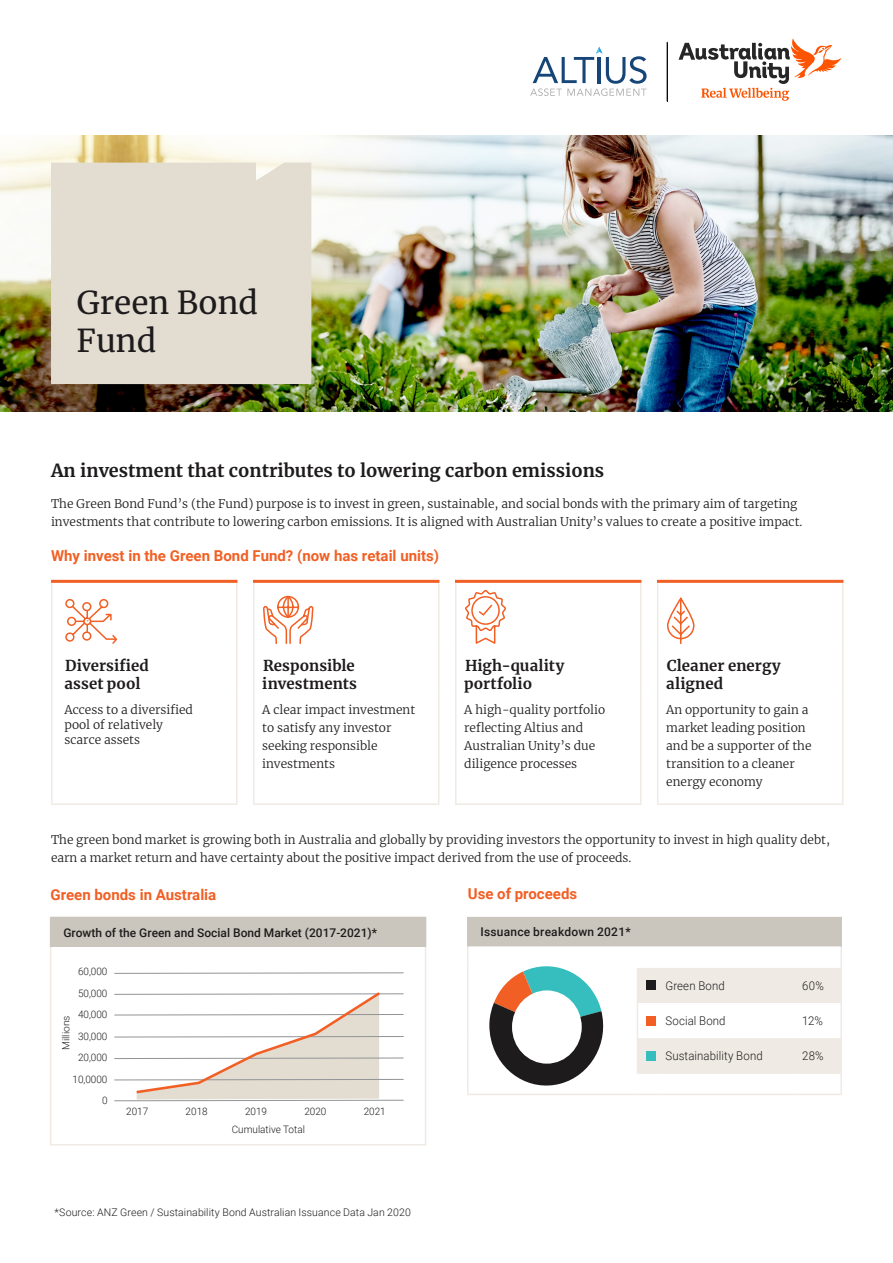
<style>
.page{position:relative;width:893px;height:1263px;background:#fff}
.page>*{position:absolute;margin:0;border:0;box-sizing:border-box;transform-origin:0 0}
.t1{font:31.5px/37.5px "Merriweather";color:#1e1b1d}
.t2{font:700 18px "Merriweather";color:#1e1b1d}
.t3{font:700 15px/18px "Merriweather";letter-spacing:.005em;color:#1e1b1d}
.t4{font:700 15px "Roboto";color:#f15f24}
.t5{font:300 12px/18px "Merriweather";color:#1e1b1d}
.t6{font:500 12px "Roboto";color:#1e1b1d}
.t7{font:300 12px "Roboto";letter-spacing:.01em;color:#1e1b1d;scale:.95 1}
.t8{font:300 10.5px "Roboto";letter-spacing:.01em;color:#1e1b1d}
.t9{font:300 10.2px/18.1px "Roboto";color:#1e1b1d}
.t10{font:300 9.9px "Roboto";color:#1e1b1d}
.s1{font-style:inherit}
</style>
<div class="page">
<img style="left:0;top:135px;width:893px;height:276px">
<svg style="left:456px;top:581px;width:203px;height:223px"></svg>
<hr style="left:51px;top:583px;width:2px;height:61px;background:#efebe4">
<hr style="left:236px;top:583px;width:1px;height:61px;background:#efebe4">
<hr style="left:51px;top:644px;width:2px;height:45px;background:#efebe4">
<hr style="left:236px;top:644px;width:1px;height:45px;background:#efebe4">
<hr style="left:51px;top:689px;width:2px;height:114px;background:#efebe4">
<hr style="left:236px;top:689px;width:1px;height:114px;background:#efebe4">
<hr style="left:51px;top:803px;width:186px;height:2px;background:#efebe4">
<hr style="left:253px;top:583px;width:1px;height:61px;background:#efebe4">
<hr style="left:438px;top:583px;width:1px;height:61px;background:#efebe4">
<hr style="left:253px;top:644px;width:1px;height:45px;background:#efebe4">
<hr style="left:438px;top:644px;width:1px;height:45px;background:#efebe4">
<hr style="left:253px;top:689px;width:1px;height:114px;background:#efebe4">
<hr style="left:438px;top:689px;width:1px;height:114px;background:#efebe4">
<hr style="left:253px;top:803px;width:186px;height:2px;background:#efebe4">
<hr style="left:455px;top:583px;width:1px;height:61px;background:#efebe4">
<hr style="left:640px;top:583px;width:1px;height:61px;background:#efebe4">
<hr style="left:455px;top:644px;width:1px;height:45px;background:#efebe4">
<hr style="left:640px;top:644px;width:1px;height:45px;background:#efebe4">
<hr style="left:455px;top:689px;width:1px;height:114px;background:#efebe4">
<hr style="left:640px;top:689px;width:1px;height:114px;background:#efebe4">
<hr style="left:455px;top:803px;width:186px;height:2px;background:#efebe4">
<hr style="left:657px;top:583px;width:1px;height:61px;background:#efebe4">
<hr style="left:842px;top:583px;width:1px;height:61px;background:#efebe4">
<hr style="left:657px;top:644px;width:1px;height:45px;background:#efebe4">
<hr style="left:842px;top:644px;width:1px;height:45px;background:#efebe4">
<hr style="left:657px;top:689px;width:1px;height:114px;background:#efebe4">
<hr style="left:842px;top:689px;width:1px;height:114px;background:#efebe4">
<hr style="left:657px;top:803px;width:186px;height:2px;background:#efebe4">
<hr style="left:51px;top:580px;width:186px;height:3px;background:#f15f24">
<hr style="left:253px;top:580px;width:186px;height:3px;background:#f15f24">
<hr style="left:455px;top:580px;width:186px;height:3px;background:#f15f24">
<hr style="left:657px;top:580px;width:186px;height:3px;background:#f15f24">
<svg style="left:65px;top:599px;width:52px;height:45px"></svg>
<svg style="left:263px;top:595px;width:51px;height:49px"></svg>
<svg style="left:464px;top:579px;width:43px;height:67px"></svg>
<svg style="left:667px;top:597px;width:28px;height:47px"></svg>
<div style="left:51px;top:163px;width:260px;height:221px;background:#e3ddd1"></div>
<div style="left:51px;top:917px;width:375px;height:30px;background:#cbc6bd"></div>
<hr style="left:50px;top:947px;width:1px;height:197px;background:#efebe4">
<hr style="left:425px;top:947px;width:1px;height:197px;background:#efebe4">
<hr style="left:50px;top:1144px;width:376px;height:1px;background:#efebe4">
<hr style="left:50px;top:917px;width:376px;height:1px;background:#cbc6bd">
<svg style="left:50px;top:918px;width:1px;height:29px"></svg>
<svg style="left:114px;top:972px;width:290px;height:2px"></svg>
<svg style="left:114px;top:992px;width:290px;height:109px"></svg>
<div style="left:469px;top:917px;width:371px;height:30px;background:#cbc6bd"></div>
<hr style="left:467px;top:947px;width:2px;height:21px;background:#efebe4">
<hr style="left:840px;top:947px;width:2px;height:21px;background:#efebe4">
<hr style="left:467px;top:968px;width:2px;height:35px;background:#efebe4">
<hr style="left:840px;top:968px;width:2px;height:35px;background:#efebe4">
<hr style="left:467px;top:1003px;width:2px;height:35px;background:#efebe4">
<hr style="left:840px;top:1003px;width:2px;height:35px;background:#efebe4">
<hr style="left:467px;top:1038px;width:2px;height:35px;background:#efebe4">
<hr style="left:840px;top:1038px;width:2px;height:34px;background:#efebe4">
<hr style="left:467px;top:1073px;width:2px;height:21px;background:#efebe4">
<hr style="left:840px;top:1074px;width:2px;height:20px;background:#efebe4">
<hr style="left:467px;top:917px;width:2px;height:30px;background:#cbc6bd">
<hr style="left:840px;top:917px;width:2px;height:30px;background:#cbc6bd">
<hr style="left:467px;top:1094px;width:170px;height:1px;background:#efebe4">
<svg style="left:637px;top:968px;width:204px;height:106px"></svg>
<hr style="left:661px;top:1072px;width:133px;height:2px;background:#efebe4">
<hr style="left:794px;top:1072px;width:48px;height:2px;background:#efebe4">
<svg style="left:637px;top:1094px;width:24px;height:1px"></svg>
<hr style="left:661px;top:1094px;width:133px;height:1px;background:#efebe4">
<hr style="left:794px;top:1094px;width:48px;height:1px;background:#efebe4">
<svg style="left:489px;top:966px;width:115px;height:120px"></svg>
<div style="left:512px;top:990px;width:70px;height:74px;background:#fff;border-radius:50%"></div>
<div style="left:646px;top:981px;width:10px;height:9px;background:#1e1b1d"></div>
<div style="left:646px;top:1016px;width:10px;height:9px;background:#f15f24"></div>
<div style="left:646px;top:1051px;width:10px;height:9px;background:#36bebe"></div>
<svg style="left:530px;top:47px;width:117px;height:49px"></svg>
<svg style="left:679px;top:39px;width:162px;height:62px"></svg>
<hr style="left:667px;top:42px;width:1px;height:59px;background:#000">
<h1 class="t1" style="left:77px;top:283px;width:183px">Green Bond<br>Fund</h1>
<h2 class="t2" style="left:51px;top:458px;width:555px">An investment that contributes to lowering carbon emissions</h2>
<p class="t5" style="left:51px;top:494px;width:753px">The Green Bond Fund’s (the Fund) purpose is to invest in green, sustainable, and social bonds with the primary aim of targeting investments that contribute to lowering carbon emissions. It is aligned with Australian Unity’s values to create a positive impact.</p>
<p class="t4" style="left:51px;top:545px;width:390px">Why invest in the Green Bond Fund? <span class="s1">(now has retail units)</span></p>
<p class="t3" style="left:65px;top:656px;width:86px">Diversified asset pool</p>
<p class="t3" style="left:262px;top:656px;width:96px">Responsible investments</p>
<p class="t3" style="left:464px;top:656px;width:102px">High-quality portfolio</p>
<p class="t3" style="left:666px;top:656px;width:116px">Cleaner energy aligned</p>
<p class="t5" style="left:65px;top:702px;width:130px;line-height:15px">Access to a diversified pool of relatively scarce assets</p>
<p class="t5" style="left:262px;top:700px;width:155px">A clear impact investment to satisfy any investor seeking responsible investments</p>
<p class="t5" style="left:464px;top:700px;width:142px">A high-quality portfolio reflecting Altius and<br>Australian Unity’s due diligence processes</p>
<p class="t5" style="left:666px;top:700px;width:147px">An opportunity to gain a market leading position and be a supporter of the transition to a cleaner energy economy</p>
<p class="t5" style="left:51px;top:830px;width:781px">The green bond market is growing both in Australia and globally by providing investors the opportunity to invest in high quality debt, earn a market return and have certainty about the positive impact derived from the use of proceeds.</p>
<p class="t4" style="left:51px;top:884px;width:167px">Green bonds in Australia</p>
<p class="t6" style="left:63px;top:924px;width:315px">Growth of the Green and Social Bond Market (2017-2021)*</p>
<p class="t9" style="left:78px;top:962px;width:31px">60,000</p>
<p class="t10" style="left:59px;top:1050px;width:36px;rotate:-90deg">Millions</p>
<p class="t9" style="left:78px;top:984px;width:31px">50,000</p>
<p class="t9" style="left:78px;top:1005px;width:31px">40,000</p>
<p class="t9" style="left:78px;top:1027px;width:31px">30,000</p>
<p class="t9" style="left:73px;top:1046px;width:36px;line-height:21.5px;text-align:center">20,000<br>10,0000</p>
<p class="t9" style="left:102px;top:1091px;width:7px">0</p>
<p class="t9" style="left:126px;top:1101px;width:24px">2017</p>
<p class="t9" style="left:186px;top:1101px;width:24px">2018</p>
<p class="t9" style="left:245px;top:1101px;width:24px">2019</p>
<p class="t9" style="left:232px;top:1101px;width:96px;text-indent:73px">2020<br>Cumulative Total</p>
<p class="t9" style="left:364px;top:1101px;width:24px">2021</p>
<p class="t8" style="left:54px;top:1205px;width:358px">*Source: ANZ Green / Sustainability Bond Australian Issuance Data Jan 2020</p>
<p class="t4" style="left:468px;top:883px;width:111px">Use of proceeds</p>
<p class="t6" style="left:481px;top:923px;width:152px">Issuance breakdown 2021*</p>
<p class="t7" style="left:665px;top:977px;width:64px">Green Bond</p>
<p class="t7" style="left:802px;top:977px;width:24px">60%</p>
<p class="t7" style="left:665px;top:1012px;width:65px">Social Bond</p>
<p class="t7" style="left:802px;top:1012px;width:23px">12%</p>
<p class="t7" style="left:665px;top:1047px;width:104px">Sustainability Bond</p>
<p class="t7" style="left:802px;top:1047px;width:24px">28%</p>
</div>
